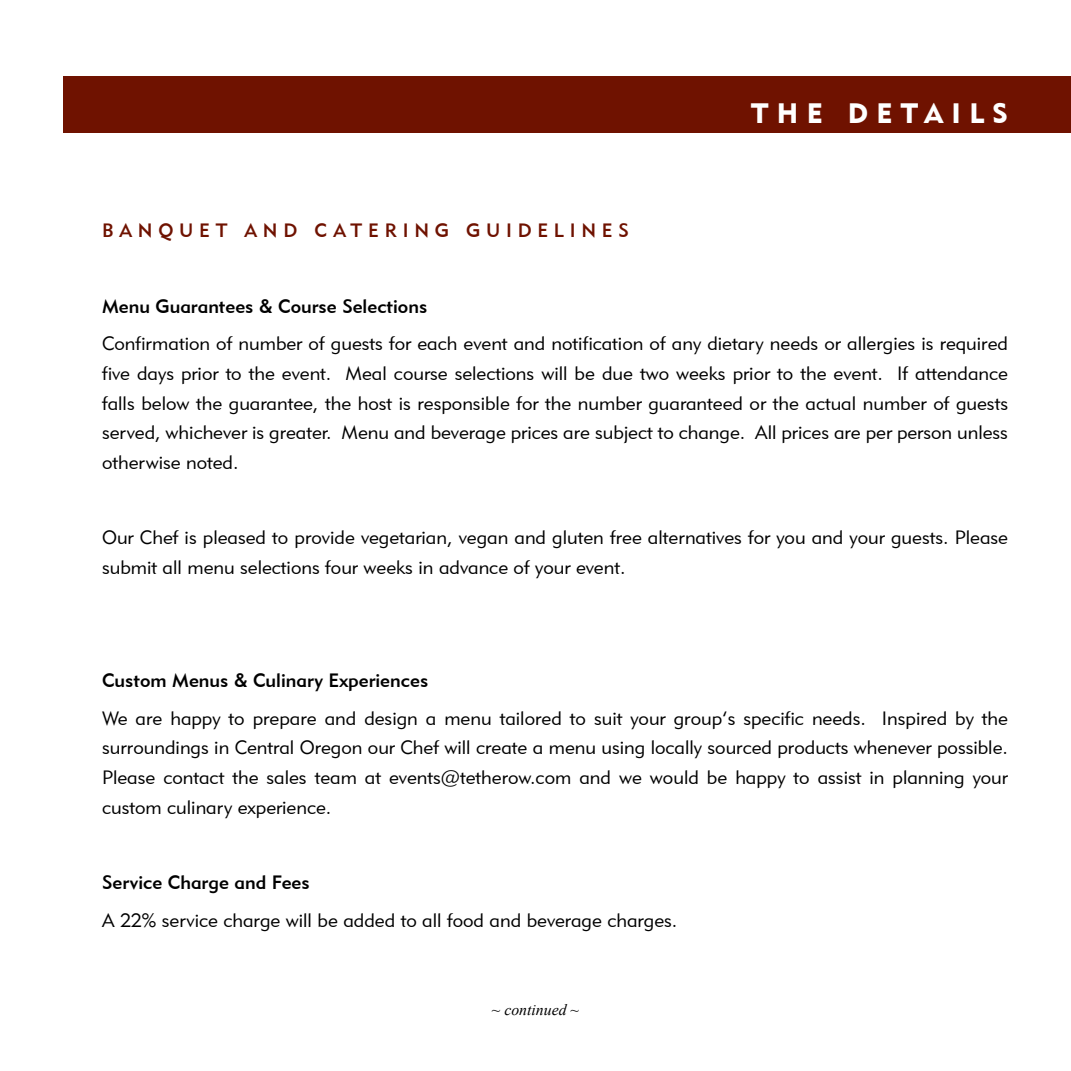
<style>
.page{position:relative;width:1071px;height:1071px;background:#fff}
.page>*{position:absolute;margin:0;border:0;box-sizing:border-box;transform-origin:0 0}
.t1{font:28px "Geometric 415 BT Black A";letter-spacing:.3em;color:#fff}
.t2{font:19.25px/29.8px "Geometric 415 BT Lite A";color:#000;text-align:justify}
.t3{font:19.25px "Geometric 415 BT Medium A";color:#000}
.t4{font:19.25px "Geometric 415 BT Medium A";letter-spacing:.3em;color:#6f1200}
.t5{font:italic 15.75px "Times New Roman";color:#000}
</style>
<div class="page">
<div style="left:63px;top:77px;width:1008px;height:56px;background:#6f1200"></div>
<p class="t4" style="left:102px;top:219px;width:528px">BANQUET AND CATERING GUIDELINES</p>
<h1 class="t1" style="left:751px;top:96px;width:258px">THE DETAILS</h1>
<p class="t3" style="left:102px;top:294px;width:327px">Menu Guarantees &amp; Course Selections</p>
<p class="t2" style="left:102px;top:328px;width:907px">Confirmation of number of guests for each event and notification of any dietary needs or allergies is required five days prior to the event. Meal course selections will be due two weeks prior to the event. If attendance falls below the guarantee, the host is responsible for the number guaranteed or the actual number of guests served, whichever is greater. Menu and beverage prices are subject to change. All prices are per person unless otherwise noted.</p>
<p class="t2" style="left:102px;top:523px;width:907px">Our Chef is pleased to provide vegetarian, vegan and gluten free alternatives for you and your guests. Please submit all menu selections four weeks in advance of your event.</p>
<p class="t3" style="left:102px;top:669px;width:328px">Custom Menus &amp; Culinary Experiences</p>
<p class="t2" style="left:102px;top:703px;width:907px">We are happy to prepare and design a menu tailored to suit your group’s specific needs. Inspired by the surroundings in Central Oregon our Chef will create a menu using locally sourced products whenever possible.<br>Please contact the sales team at events@tetherow.com and we would be happy to assist in planning your custom culinary experience.</p>
<p class="t3" style="left:102px;top:871px;width:209px">Service Charge and Fees</p>
<p class="t2" style="left:102px;top:905px;width:577px">A 22% service charge will be added to all food and beverage charges.</p>
<p class="t5" style="left:492px;top:998px;width:89px">~ continued ~</p>
</div>
